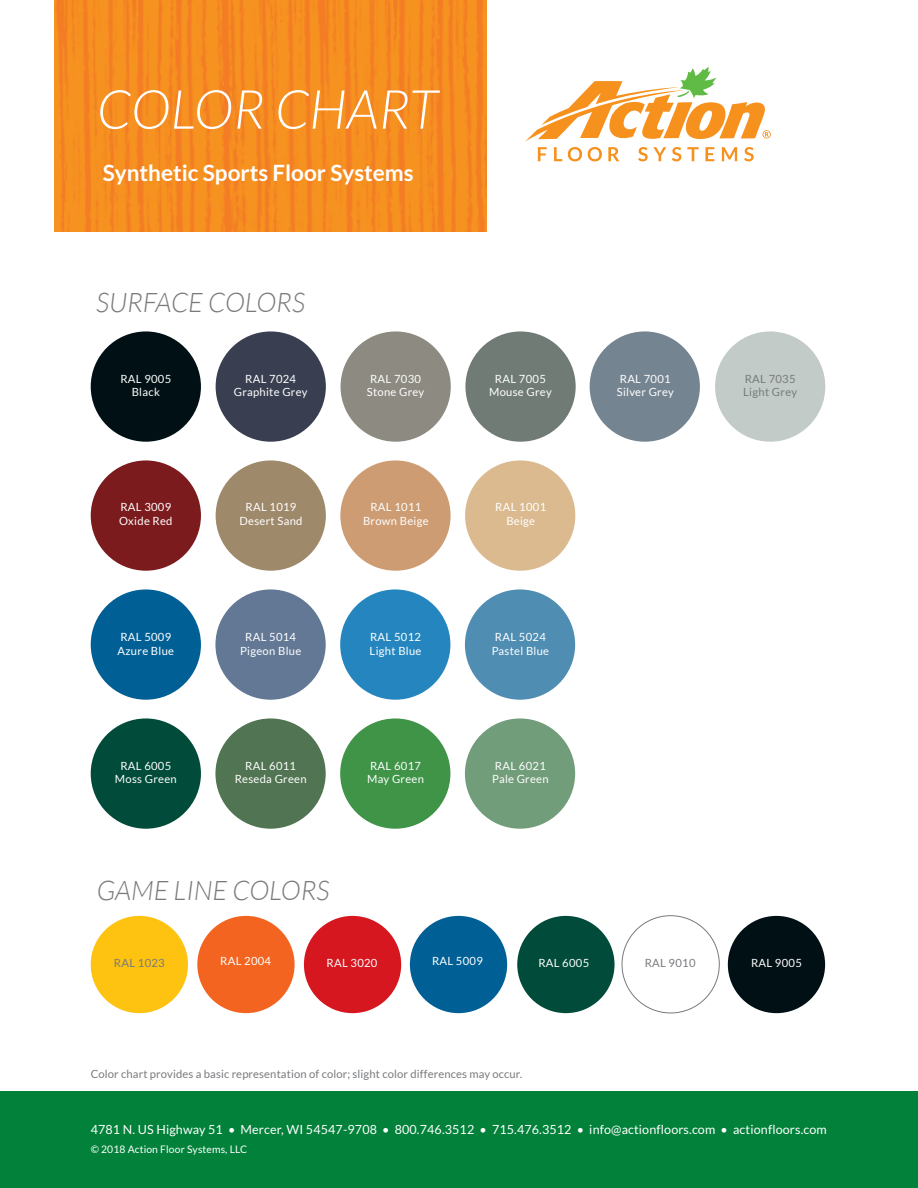
<style>
.page{position:relative;width:918px;height:1188px;background:#fff}
.page>*{position:absolute;margin:0;border:0;box-sizing:border-box;transform-origin:0 0}
.t1{font:italic 300 54px "Lato";color:#fff}
.t2{font:italic 300 27px "Lato";color:#787a7d}
.t3{font:700 22.5px "Lato";color:#fff}
.t4{font:12.6px "Lato";letter-spacing:.01em;color:#fff}
.t5{font:11.25px "Lato";letter-spacing:.025em;color:#fff}
.t6{font:11.25px "Lato";letter-spacing:.01em;color:#787a7d}
.t7{font:10.35px "Lato";letter-spacing:.01em;color:#fff}
</style>
<div class="page">
<div style="left:0;top:1092px;width:918px;height:96px;background:#018139"></div>
<img style="left:54px;top:0;width:432px;height:232px">
<svg style="left:525px;top:66px;width:246px;height:95px"></svg>
<div style="left:91px;top:331px;width:110px;height:111px;background:#001015;border-radius:50%"></div>
<div style="left:216px;top:331px;width:110px;height:111px;background:#393f50;border-radius:50%"></div>
<div style="left:341px;top:331px;width:110px;height:111px;background:#8c8a81;border-radius:50%"></div>
<div style="left:465px;top:331px;width:111px;height:111px;background:#707b76;border-radius:50%"></div>
<div style="left:590px;top:331px;width:110px;height:111px;background:#758491;border-radius:50%"></div>
<div style="left:715px;top:331px;width:110px;height:111px;background:#c2cbc8;border-radius:50%"></div>
<div style="left:91px;top:460px;width:110px;height:111px;background:#7c1b1d;border-radius:50%"></div>
<div style="left:91px;top:589px;width:110px;height:111px;background:#006096;border-radius:50%"></div>
<div style="left:215px;top:589px;width:111px;height:111px;background:#627894;border-radius:50%"></div>
<div style="left:340px;top:589px;width:110px;height:111px;background:#2586bf;border-radius:50%"></div>
<div style="left:465px;top:589px;width:110px;height:111px;background:#4f8db2;border-radius:50%"></div>
<div style="left:91px;top:718px;width:110px;height:111px;background:#004b39;border-radius:50%"></div>
<div style="left:215px;top:718px;width:111px;height:111px;background:#517452;border-radius:50%"></div>
<div style="left:340px;top:718px;width:110px;height:111px;background:#3f9447;border-radius:50%"></div>
<div style="left:465px;top:718px;width:110px;height:111px;background:#729d7a;border-radius:50%"></div>
<div style="left:216px;top:460px;width:110px;height:111px;background:#9f896b;border-radius:50%"></div>
<div style="left:340px;top:460px;width:111px;height:111px;background:#cd9c72;border-radius:50%"></div>
<div style="left:465px;top:460px;width:110px;height:111px;background:#dbba90;border-radius:50%"></div>
<div style="left:410px;top:916px;width:97px;height:97px;background:#006096;border-radius:50%"></div>
<div style="left:197px;top:916px;width:98px;height:97px;background:#f36421;border-radius:50%"></div>
<div style="left:304px;top:916px;width:97px;height:97px;background:#d7171f;border-radius:50%"></div>
<div style="left:517px;top:916px;width:98px;height:97px;background:#004b39;border-radius:50%"></div>
<div style="left:91px;top:916px;width:97px;height:97px;background:#fec210;border-radius:50%"></div>
<div style="left:728px;top:916px;width:97px;height:97px;background:#001015;border-radius:50%"></div>
<p class="t1" style="left:97px;top:80px;width:343px">COLOR CHART</p>
<p class="t3" style="left:103px;top:160px;width:313px">Synthetic Sports Floor Systems</p>
<p class="t2" style="left:96px;top:288px;width:210px">SURFACE COLORS</p>
<p class="t5" style="left:120px;top:372px;width:52px">RAL 9005</p>
<p class="t5" style="left:132px;top:386px;width:30px">Black</p>
<p class="t5" style="left:245px;top:372px;width:52px">RAL 7024</p>
<p class="t5" style="left:234px;top:386px;width:75px">Graphite Grey</p>
<p class="t5" style="left:370px;top:372px;width:52px">RAL 7030</p>
<p class="t5" style="left:367px;top:386px;width:59px">Stone Grey</p>
<p class="t5" style="left:495px;top:372px;width:52px">RAL 7005</p>
<p class="t5" style="left:489px;top:386px;width:64px">Mouse Grey</p>
<p class="t5" style="left:620px;top:372px;width:52px">RAL 7001</p>
<p class="t5" style="left:617px;top:386px;width:59px">Silver Grey</p>
<p class="t6" style="left:745px;top:372px;width:52px">RAL 7035</p>
<p class="t6" style="left:743px;top:386px;width:55px">Light Grey</p>
<p class="t5" style="left:120px;top:501px;width:52px">RAL 3009</p>
<p class="t5" style="left:119px;top:514px;width:55px">Oxide Red</p>
<p class="t5" style="left:246px;top:501px;width:52px">RAL 1019</p>
<p class="t5" style="left:239px;top:514px;width:65px">Desert Sand</p>
<p class="t5" style="left:370px;top:501px;width:52px">RAL 1011</p>
<p class="t5" style="left:363px;top:514px;width:67px">Brown Beige</p>
<p class="t5" style="left:495px;top:501px;width:52px">RAL 1001</p>
<p class="t5" style="left:506px;top:514px;width:30px">Beige</p>
<p class="t5" style="left:120px;top:631px;width:52px">RAL 5009</p>
<p class="t5" style="left:118px;top:644px;width:58px">Azure Blue</p>
<p class="t5" style="left:245px;top:631px;width:52px">RAL 5014</p>
<p class="t5" style="left:240px;top:644px;width:63px">Pigeon Blue</p>
<p class="t5" style="left:370px;top:631px;width:52px">RAL 5012</p>
<p class="t5" style="left:370px;top:644px;width:53px">Light Blue</p>
<p class="t5" style="left:495px;top:631px;width:52px">RAL 5024</p>
<p class="t5" style="left:492px;top:644px;width:59px">Pastel Blue</p>
<p class="t5" style="left:120px;top:759px;width:52px">RAL 6005</p>
<p class="t5" style="left:115px;top:773px;width:63px">Moss Green</p>
<p class="t5" style="left:245px;top:759px;width:52px">RAL 6011</p>
<p class="t5" style="left:235px;top:773px;width:74px">Reseda Green</p>
<p class="t5" style="left:370px;top:759px;width:52px">RAL 6017</p>
<p class="t5" style="left:367px;top:773px;width:58px">May Green</p>
<p class="t5" style="left:495px;top:759px;width:52px">RAL 6021</p>
<p class="t5" style="left:492px;top:773px;width:58px">Pale Green</p>
<p class="t2" style="left:97px;top:876px;width:234px">GAME LINE COLORS</p>
<p class="t6" style="left:114px;top:957px;width:52px">RAL 1023</p>
<p class="t5" style="left:220px;top:955px;width:52px">RAL 2004</p>
<p class="t5" style="left:327px;top:957px;width:52px">RAL 3020</p>
<p class="t5" style="left:432px;top:955px;width:52px">RAL 5009</p>
<p class="t5" style="left:538px;top:957px;width:52px">RAL 6005</p>
<p class="t6" style="left:645px;top:957px;width:52px">RAL 9010</p>
<p class="t5" style="left:751px;top:957px;width:52px">RAL 9005</p>
<p class="t6" style="left:91px;top:1068px;width:433px">Color chart provides a basic representation of color; slight color differences may occur.</p>
<p class="t4" style="left:91px;top:1123px;width:738px">4781 N. US Highway 51 • Mercer, WI 54547-9708 • 800.746.3512 • 715.476.3512 • info@actionfloors.com • actionfloors.com</p>
<p class="t7" style="left:91px;top:1144px;width:158px">© 2018 Action Floor Systems, LLC</p>
</div>
